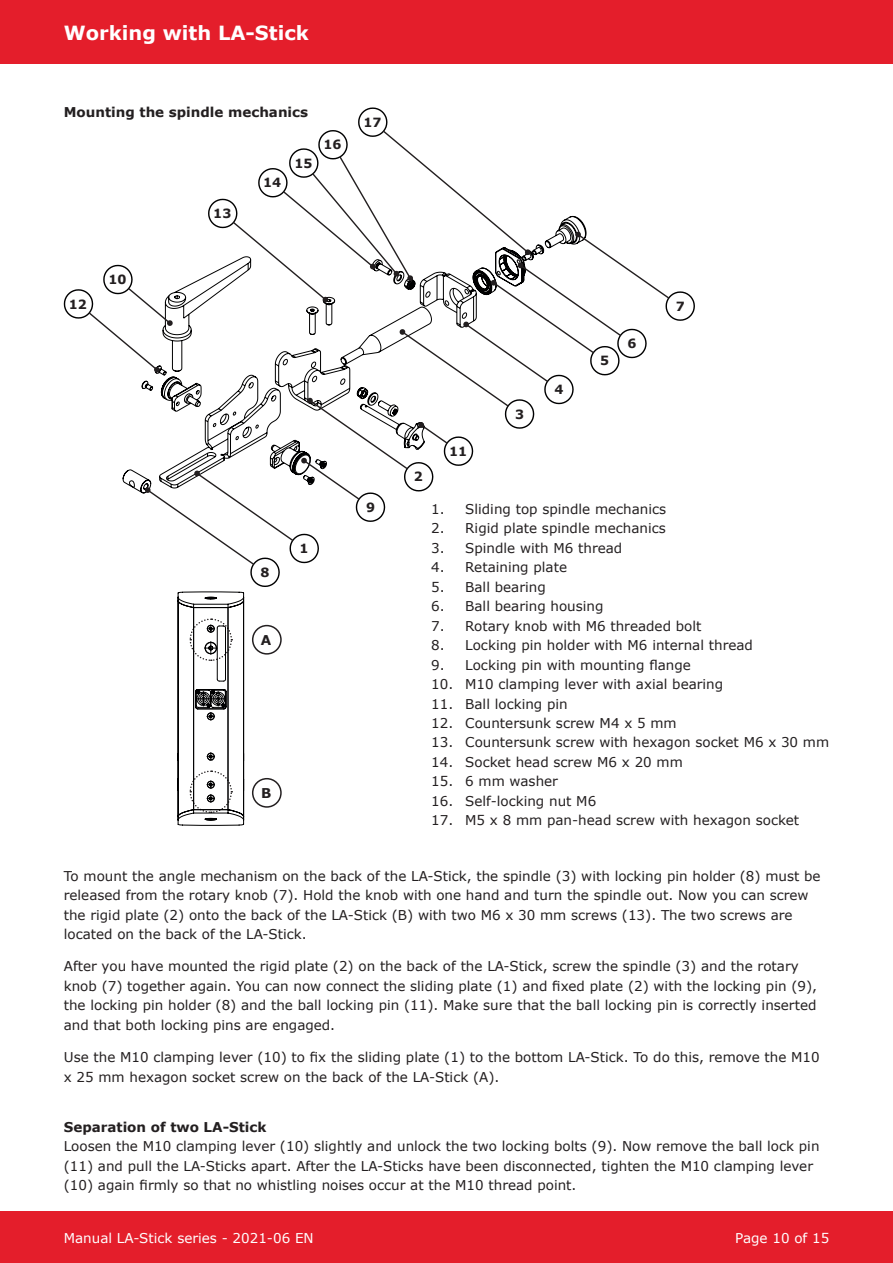
<style>
.page{position:relative;width:893px;height:1263px;background:#fff}
.page>*{position:absolute;margin:0;border:0;box-sizing:border-box;transform-origin:0 0}
.t1{font:700 19.5px "Verdana";color:#fff}
.t2{font:13.5px/19.5px "Verdana";color:#231f20}
.t3{font:700 13.5px "Verdana";color:#231f20}
.t4{font:13.5px "Verdana";color:#fff}
.t5{font:700 12.75px "Verdana";color:#231f20}
</style>
<div class="page">
<div style="left:0;top:0;width:893px;height:64px;background:#e41e2b"></div>
<div style="left:0;top:1212px;width:893px;height:51px;background:#e41e2b"></div>
<svg style="left:63px;top:107px;width:632px;height:719px"></svg>
<h1 class="t1" style="left:64px;top:20px;width:247px">Working with LA-Stick</h1>
<p class="t3" style="left:64px;top:102px;width:246px">Mounting the spindle mechanics</p>
<p class="t5" style="left:213px;top:204px;width:20px">13</p>
<p class="t5" style="left:263px;top:174px;width:20px">14</p>
<p class="t5" style="left:294px;top:154px;width:20px">15</p>
<p class="t5" style="left:323px;top:136px;width:20px">16</p>
<p class="t5" style="left:69px;top:295px;width:20px">12</p>
<p class="t5" style="left:108px;top:270px;width:20px">10</p>
<p class="t5" style="left:363px;top:113px;width:20px">17</p>
<p class="t5" style="left:261px;top:563px;width:11px">8</p>
<p class="t3" style="left:261px;top:630px;width:12px">A</p>
<p class="t5" style="left:300px;top:539px;width:11px">1</p>
<p class="t3" style="left:261px;top:783px;width:12px">B</p>
<p class="t5" style="left:366px;top:498px;width:11px">9</p>
<p class="t5" style="left:676px;top:297px;width:11px">7</p>
<p class="t5" style="left:515px;top:405px;width:11px">3</p>
<p class="t5" style="left:554px;top:380px;width:11px">4</p>
<p class="t5" style="left:600px;top:351px;width:11px">5</p>
<p class="t5" style="left:627px;top:334px;width:11px">6</p>
<p class="t5" style="left:414px;top:468px;width:11px">2</p>
<p class="t5" style="left:449px;top:442px;width:20px">11</p>
<p class="t2" style="left:431px;top:499px;width:236px">1. Sliding top spindle mechanics</p>
<p class="t2" style="left:431px;top:518px;width:236px">2. Rigid plate spindle mechanics</p>
<p class="t2" style="left:431px;top:538px;width:193px">3. Spindle with M6 thread</p>
<p class="t2" style="left:431px;top:557px;width:137px">4. Retaining plate</p>
<p class="t2" style="left:431px;top:577px;width:116px">5. Ball bearing</p>
<p class="t2" style="left:431px;top:596px;width:174px">6. Ball bearing housing</p>
<p class="t2" style="left:431px;top:616px;width:272px">7. Rotary knob with M6 threaded bolt</p>
<p class="t2" style="left:431px;top:635px;width:323px">8. Locking pin holder with M6 internal thread</p>
<p class="t2" style="left:431px;top:655px;width:261px">9. Locking pin with mounting flange</p>
<p class="t2" style="left:431px;top:674px;width:293px">10. M10 clamping lever with axial bearing</p>
<p class="t2" style="left:431px;top:694px;width:138px">11. Ball locking pin</p>
<p class="t2" style="left:431px;top:713px;width:247px">12. Countersunk screw M4 x 5 mm</p>
<p class="t2" style="left:431px;top:733px;width:399px">13. Countersunk screw with hexagon socket M6 x 30 mm</p>
<p class="t2" style="left:431px;top:752px;width:253px">14. Socket head screw M6 x 20 mm</p>
<p class="t2" style="left:431px;top:772px;width:128px">15. 6 mm washer</p>
<p class="t2" style="left:431px;top:791px;width:166px">16. Self-locking nut M6</p>
<p class="t2" style="left:431px;top:811px;width:369px">17. M5 x 8 mm pan-head screw with hexagon socket</p>
<p class="t2" style="left:64px;top:866px;width:758px">To mount the angle mechanism on the back of the LA-Stick, the spindle (3) with locking pin holder (8) must be released from the rotary knob (7). Hold the knob with one hand and turn the spindle out. Now you can screw the rigid plate (2) onto the back of the LA-Stick (B) with two M6 x 30 mm screws (13). The two screws are located on the back of the LA-Stick.</p>
<p class="t2" style="left:64px;top:957px;width:755px">After you have mounted the rigid plate (2) on the back of the LA-Stick, screw the spindle (3) and the rotary knob (7) together again. You can now connect the sliding plate (1) and fixed plate (2) with the locking pin (9), the locking pin holder (8) and the ball locking pin (11). Make sure that the ball locking pin is correctly inserted and that both locking pins are engaged.</p>
<p class="t2" style="left:64px;top:1047px;width:757px">Use the M10 clamping lever (10) to fix the sliding plate (1) to the bottom LA-Stick. To do this, remove the M10 x 25 mm hexagon socket screw on the back of the LA-Stick (A).</p>
<p class="t3" style="left:64px;top:1117px;width:204px">Separation of two LA-Stick</p>
<p class="t2" style="left:64px;top:1137px;width:757px">Loosen the M10 clamping lever (10) slightly and unlock the two locking bolts (9). Now remove the ball lock pin (11) and pull the LA-Sticks apart. After the LA-Sticks have been disconnected, tighten the M10 clamping lever (10) again firmly so that no whistling noises occur at the M10 thread point.</p>
<p class="t4" style="left:64px;top:1228px;width:251px">Manual LA-Stick series - 2021-06 EN</p>
<p class="t4" style="left:735px;top:1228px;width:95px">Page 10 of 15</p>
</div>
